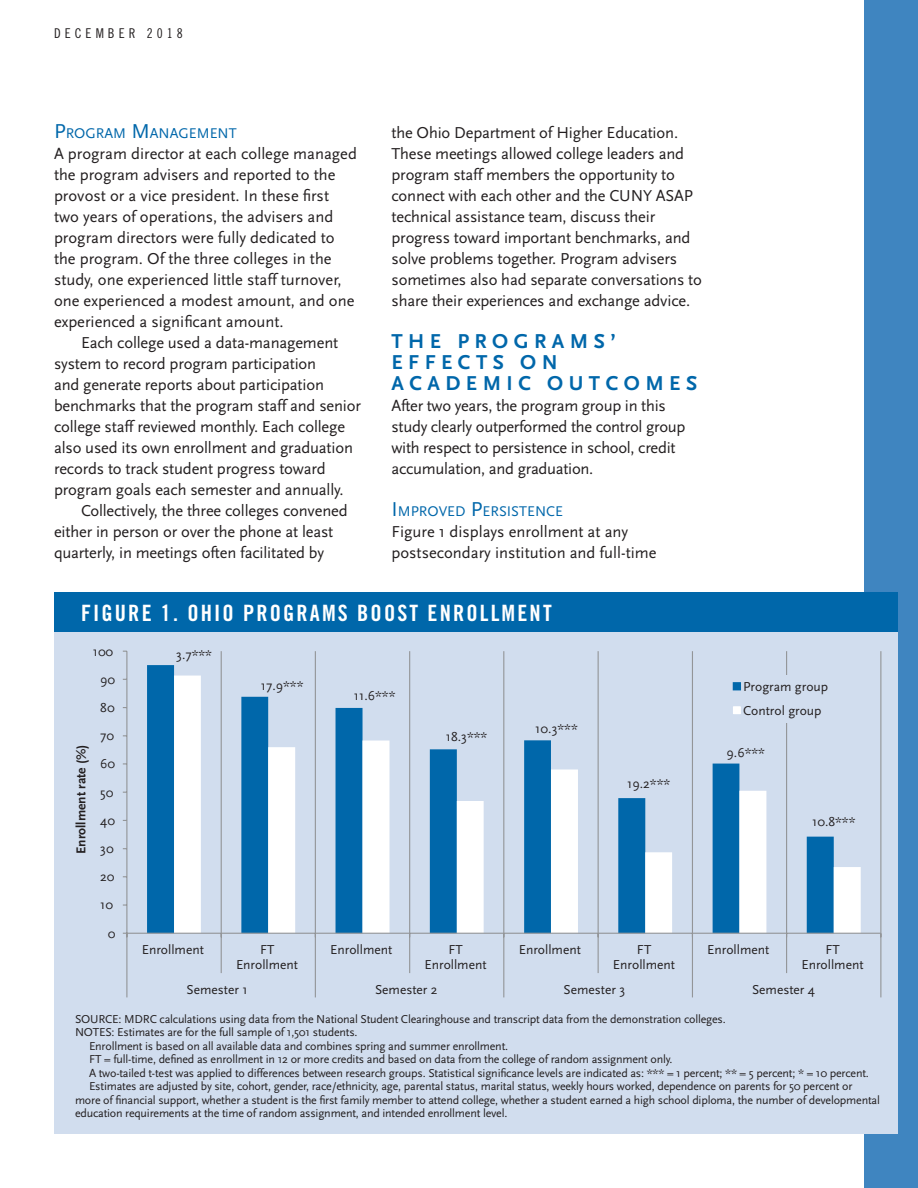
<style>
.page{position:relative;width:918px;height:1188px;background:#fff}
.page>*{position:absolute;margin:0;border:0;box-sizing:border-box;transform-origin:0 0}
.box_heading{font:22.5px "Trade Gothic Bold Cond Twenty";letter-spacing:.095em;color:#fff}
.subhead_A{font:700 21px/21px "Scala Sans";letter-spacing:.26em;color:#0067aa}
.Bullet_text{font:16.5px/21px "Scala Sans";letter-spacing:-.01em;color:#231f20}
.Opening_Paragraph_AL{font:16.5px/21px "Scala Sans";letter-spacing:-.015em;color:#231f20}
.subhead_B{font:14.7px "Scala Sans";color:#0067aa}
.t1{font:13.5px/15.5px "Scala Sans";color:#231f20;text-align:center}
.t2{font:700 13.5px "Scala Sans";color:#231f20}
.t3{font:13.5px "Trade Gothic Cond Eighteen";letter-spacing:.3em;color:#231f20}
.BoxFootnote{font:12px/13.5px "Scala Sans";letter-spacing:-.015em;color:#231f20}
.s1{font-size:21px}
</style>
<div class="page">
<div style="left:864px;top:0;width:54px;height:1188px;background:#3f85c0"></div>
<div style="left:54px;top:594px;width:844px;height:540px;background:#d1ddee"></div>
<svg style="left:147px;top:665px;width:641px;height:268px;fill:#0067aa"></svg>
<hr style="left:880px;top:651px;width:1px;height:282px;background:#939598">
<hr style="left:786px;top:651px;width:1px;height:282px;background:#939598">
<hr style="left:692px;top:651px;width:1px;height:282px;background:#939598">
<hr style="left:598px;top:651px;width:1px;height:282px;background:#939598">
<hr style="left:503px;top:651px;width:1px;height:282px;background:#939598">
<hr style="left:409px;top:651px;width:1px;height:282px;background:#939598">
<hr style="left:315px;top:651px;width:1px;height:282px;background:#939598">
<hr style="left:221px;top:651px;width:1px;height:282px;background:#939598">
<svg style="left:174px;top:676px;width:687px;height:257px"></svg>
<hr style="left:126px;top:651px;width:1px;height:282px;background:#939598">
<hr style="left:127px;top:933px;width:754px;height:1px;background:#939598">
<hr style="left:880px;top:933px;width:1px;height:40px;background:#939598">
<hr style="left:786px;top:933px;width:1px;height:40px;background:#939598">
<hr style="left:692px;top:933px;width:1px;height:40px;background:#939598">
<hr style="left:598px;top:933px;width:1px;height:40px;background:#939598">
<hr style="left:503px;top:933px;width:1px;height:40px;background:#939598">
<hr style="left:409px;top:933px;width:1px;height:40px;background:#939598">
<hr style="left:315px;top:933px;width:1px;height:40px;background:#939598">
<hr style="left:221px;top:933px;width:1px;height:40px;background:#939598">
<hr style="left:126px;top:933px;width:1px;height:40px;background:#939598">
<svg style="left:880px;top:973px;width:1px;height:24px"></svg>
<svg style="left:692px;top:973px;width:1px;height:24px"></svg>
<svg style="left:503px;top:973px;width:1px;height:24px"></svg>
<svg style="left:315px;top:973px;width:1px;height:24px"></svg>
<svg style="left:126px;top:973px;width:1px;height:24px"></svg>
<div style="left:54px;top:592px;width:844px;height:40px;background:#0067aa"></div>
<div style="left:718px;top:675px;width:124px;height:48px;background:#d1ddee"></div>
<div style="left:733px;top:682px;width:8px;height:8px;background:#0067aa;border:2px solid #0067aa"></div>
<div style="left:733px;top:706px;width:8px;height:8px;background:#fff;border:1px solid #fff"></div>
<p class="t3" style="left:54px;top:25px;width:130px">DECEMBER 2018</p>
<p class="subhead_B" style="left:54px;top:125px;width:184px"><span class="s1">P</span>ROGRAM <span class="s1">M</span> ANAGEMENT</p>
<p class="Bullet_text" style="left:54px;top:143px;width:304px">A program director at each college managed the program advisers and reported to the provost or a vice president. In these first two years of operations, the advisers and program directors were fully dedicated to the program. Of the three colleges in the study, one experienced little staff turnover, one experienced a modest amount, and one experienced a significant amount.</p>
<p class="Bullet_text" style="left:54px;top:332px;width:309px;text-indent:27px">Each college used a data-management system to record program participation<br>and generate reports about participation benchmarks that the program staff and senior college staff reviewed monthly. Each college also used its own enrollment and graduation records to track student progress toward program goals each semester and annually.</p>
<p class="Bullet_text" style="left:54px;top:500px;width:295px;text-indent:27px">Collectively, the three colleges convened either in person or over the phone at least quarterly, in meetings often facilitated by</p>
<p class="Bullet_text" style="left:392px;top:122px;width:312px">the Ohio Department of Higher Education.<br>These meetings allowed college leaders and program staff members the opportunity to connect with each other and the CUNY ASAP technical assistance team, discuss their progress toward important benchmarks, and solve problems together. Program advisers sometimes also had separate conversations to share their experiences and exchange advice.</p>
<p class="subhead_A" style="left:392px;top:331px;width:307px">THE PROGRAMS’<br>EFFECTS ON<br>ACADEMIC OUTCOMES</p>
<p class="Opening_Paragraph_AL" style="left:392px;top:395px;width:296px">After two years, the program group in this study clearly outperformed the control group with respect to persistence in school, credit accumulation, and graduation.</p>
<p class="subhead_B" style="left:392px;top:503px;width:173px"><span class="s1">I</span> MPROVED <span class="s1">P</span>ERSISTENCE</p>
<p class="Bullet_text" style="left:392px;top:521px;width:267px">Figure 1 displays enrollment at any postsecondary institution and full-time</p>
<p class="box_heading" style="left:81px;top:599px;width:472px">FIGURE 1. OHIO PROGRAMS BOOST ENROLLMENT</p>
<p class="t1" style="left:93px;top:644px;width:22px">100</p>
<p class="t1" style="left:100px;top:672px;width:17px">90</p>
<p class="t1" style="left:100px;top:700px;width:16px">80</p>
<p class="t2" style="left:74px;top:854px;width:111px;rotate:-90deg">Enrollment rate (%)</p>
<p class="t1" style="left:100px;top:728px;width:15px">70</p>
<p class="t1" style="left:100px;top:756px;width:17px">60</p>
<p class="t1" style="left:100px;top:785px;width:15px">50</p>
<p class="t1" style="left:100px;top:813px;width:16px">40</p>
<p class="t1" style="left:100px;top:841px;width:15px">30</p>
<p class="t1" style="left:100px;top:869px;width:16px">20</p>
<p class="t1" style="left:100px;top:897px;width:14px">10</p>
<p class="t1" style="left:108px;top:926px;width:9px">0</p>
<p class="t1" style="left:176px;top:647px;width:37px">3.7***</p>
<p class="t1" style="left:261px;top:678px;width:44px">17.9***</p>
<p class="t1" style="left:354px;top:689px;width:43px">11.6***</p>
<p class="t1" style="left:446px;top:729px;width:43px">18.3***</p>
<p class="t1" style="left:535px;top:721px;width:44px">10.3***</p>
<p class="t1" style="left:627px;top:776px;width:45px">19.2***</p>
<p class="t1" style="left:743px;top:675px;width:86px;line-height:23.9px;text-align:left">Program group<br>Control group</p>
<p class="t1" style="left:727px;top:745px;width:40px">9.6***</p>
<p class="t1" style="left:812px;top:814px;width:45px">10.8***</p>
<p class="t1" style="left:142px;top:942px;width:64px">Enrollment</p>
<p class="t1" style="left:236px;top:942px;width:64px">FT<br>Enrollment</p>
<p class="t1" style="left:330px;top:942px;width:64px">Enrollment</p>
<p class="t1" style="left:424px;top:942px;width:64px">FT<br>Enrollment</p>
<p class="t1" style="left:519px;top:942px;width:64px">Enrollment</p>
<p class="t1" style="left:613px;top:942px;width:64px">FT<br>Enrollment</p>
<p class="t1" style="left:707px;top:942px;width:64px">Enrollment</p>
<p class="t1" style="left:801px;top:942px;width:64px">FT<br>Enrollment</p>
<p class="t1" style="left:187px;top:982px;width:63px">Semester 1</p>
<p class="t1" style="left:375px;top:982px;width:64px">Semester 2</p>
<p class="t1" style="left:564px;top:982px;width:63px">Semester 3</p>
<p class="t1" style="left:752px;top:982px;width:64px">Semester 4</p>
<p class="BoxFootnote" style="left:75px;top:1012px;width:652px">SOURCE: MDRC calculations using data from the National Student Clearinghouse and transcript data from the demonstration colleges.</p>
<p class="BoxFootnote" style="left:75px;top:1026px;width:284px">NOTES: Estimates are for the full sample of 1,501 students.</p>
<p class="BoxFootnote" style="left:89px;top:1039px;width:421px">Enrollment is based on all available data and combines spring and summer enrollment.</p>
<p class="BoxFootnote" style="left:89px;top:1053px;width:585px">FT = full-time, defined as enrollment in 12 or more credits and based on data from the college of random assignment only.</p>
<p class="BoxFootnote" style="left:89px;top:1066px;width:781px">A two-tailed t-test was applied to differences between research groups. Statistical significance levels are indicated as: *** = 1 percent; ** = 5 percent; * = 10 percent.</p>
<p class="BoxFootnote" style="left:75px;top:1080px;width:806px;text-indent:14px">Estimates are adjusted by site, cohort, gender, race/ethnicity, age, parental status, marital status, weekly hours worked, dependence on parents for 50 percent or more of financial support, whether a student is the first family member to attend college, whether a student earned a high school diploma, the number of developmental education requirements at the time of random assignment, and intended enrollment level.</p>
</div>
